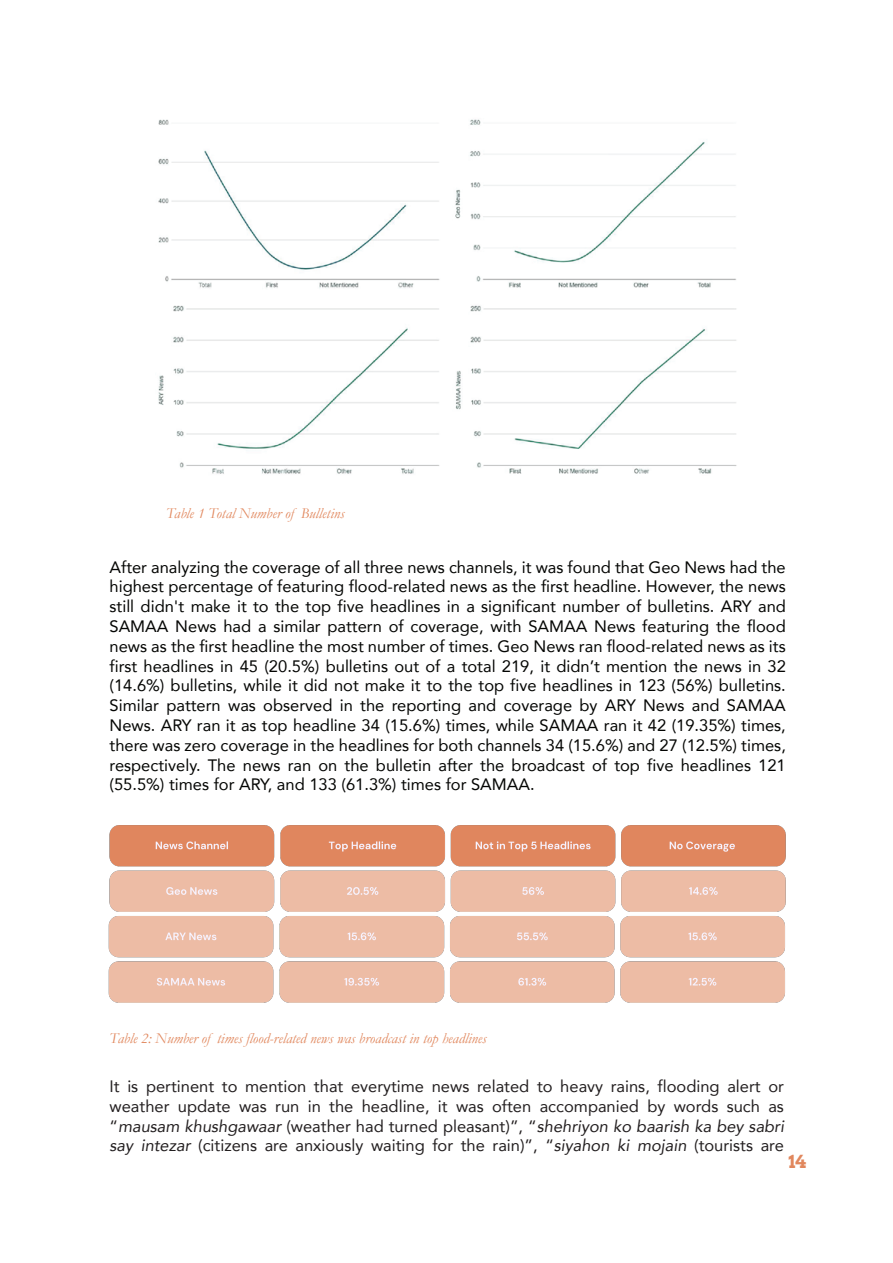
<style>
.page{position:relative;width:893px;height:1263px;background:#fff}
.page>*{position:absolute;margin:0;border:0;box-sizing:border-box;transform-origin:0 0}
.t1{font:700 18px "Arvo";color:#e1875d}
.t2{font:16.5px/19.8px "Avenir";color:#040503;text-align:justify}
.t3{font:16.5px/19.8px "Avenir";color:#231f20;text-align:justify}
.t4{font:italic 15px "Garamond";color:#e1875d}
.s1{font-style:italic}
</style>
<div class="page">
<img style="left:158px;top:119px;width:579px;height:355px">
<img style="left:108px;top:825px;width:678px;height:178px">
<p class="t4" style="left:166px;top:503px;width:180px">Table 1 Total Number of Bulletins</p>
<p class="t2" style="left:110px;top:556px;width:678px">After analyzing the coverage of all three news channels, it was found that Geo News had the highest percentage of featuring flood-related news as the first headline. However, the news still didn't make it to the top five headlines in a significant number of bulletins. ARY and SAMAA News had a similar pattern of coverage, with SAMAA News featuring the flood news as the first headline the most number of times. Geo News ran flood-related news as its first headlines in 45 (20.5%) bulletins out of a total 219, it didn’t mention the news in 32 (14.6%) bulletins, while it did not make it to the top five headlines in 123 (56%) bulletins.<br>Similar pattern was observed in the reporting and coverage by ARY News and SAMAA News. ARY ran it as top headline 34 (15.6%) times, while SAMAA ran it 42 (19.35%) times, there was zero coverage in the headlines for both channels 34 (15.6%) and 27 (12.5%) times, respectively. The news ran on the bulletin after the broadcast of top five headlines 121 (55.5%) times for ARY, and 133 (61.3%) times for SAMAA.</p>
<p class="t4" style="left:110px;top:1028px;width:379px">Table 2: Number of times flood-related news was broadcast in top headlines</p>
<p class="t3" style="left:110px;top:1076px;width:676px">It is pertinent to mention that everytime news related to heavy rains, flooding alert or weather update was run in the headline, it was often accompanied by words such as “<span class="s1">mausam khushgawaar</span> (weather had turned pleasant)”, “<span class="s1">shehriyon ko baarish ka bey sabri say intezar</span> (citizens are anxiously waiting for the rain)”, “<span class="s1">siyahon ki mojain</span> (tourists are</p>
<p class="t1" style="left:788px;top:1150px;width:19px">14</p>
</div>
